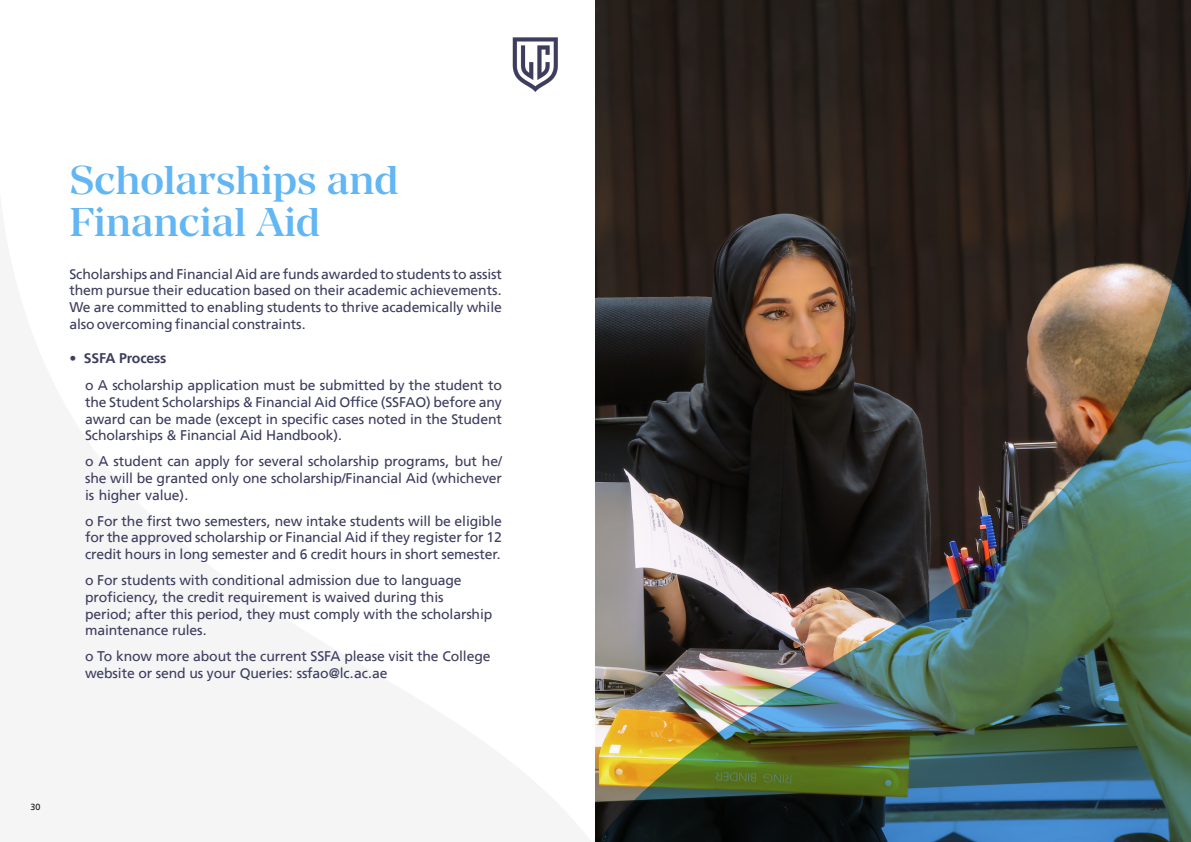
<style>
.page{position:relative;width:1191px;height:842px;background:#fff}
.page>*{position:absolute;margin:0;border:0;box-sizing:border-box;transform-origin:0 0}
.Heading_2{font:500 40px/42px "Manier";color:#62b6f3}
.Body_text{font:14px/16.8px "Frutiger LT Arabic 55 Roman";letter-spacing:-.01em;color:#3d3d5f;text-align:justify}
.Body_text-2{font:700 14px "Frutiger LT Arabic 65";letter-spacing:-.01em;color:#3d3d5f}
.t1{font:9px "Frutiger LT Arabic 55 Roman";color:#231f20}
</style>
<div class="page">
<img style="left:595px;top:0;width:596px;height:125px">
<img style="left:512px;top:37px;width:46px;height:55px">
<img style="left:595px;top:125px;width:596px;height:717px">
<p class="Heading_2" style="left:69px;top:159px;width:331px">Scholarships and<br>Financial Aid</p>
<p class="Body_text" style="left:69px;top:265px;width:434px">Scholarships and Financial Aid are funds awarded to students to assist them pursue their education based on their academic achievements.<br>We are committed to enabling students to thrive academically while also overcoming financial constraints.</p>
<p class="Body_text-2" style="left:69px;top:346px;width:98px">• SSFA Process</p>
<p class="Body_text" style="left:85px;top:377px;width:418px">o A scholarship application must be submitted by the student to the Student Scholarships &amp; Financial Aid Office (SSFAO) before any award can be made (except in specific cases noted in the Student Scholarships &amp; Financial Aid Handbook).</p>
<p class="Body_text" style="left:85px;top:453px;width:418px">o A student can apply for several scholarship programs, but he/ she will be granted only one scholarship/Financial Aid (whichever is higher value).</p>
<p class="Body_text" style="left:85px;top:512px;width:418px">o For the first two semesters, new intake students will be eligible for the approved scholarship or Financial Aid if they register for 12 credit hours in long semester and 6 credit hours in short semester.</p>
<p class="Body_text" style="left:85px;top:572px;width:409px;text-align:left">o For students with conditional admission due to language proficiency, the credit requirement is waived during this period; after this period, they must comply with the scholarship maintenance rules.</p>
<p class="Body_text" style="left:85px;top:648px;width:407px">o To know more about the current SSFA please visit the College website or send us your Queries: ssfao@lc.ac.ae</p>
<p class="t1" style="left:30px;top:800px;width:12px">30</p>
<p class="t1" style="left:1150px;top:800px;width:12px">31</p>
</div>
